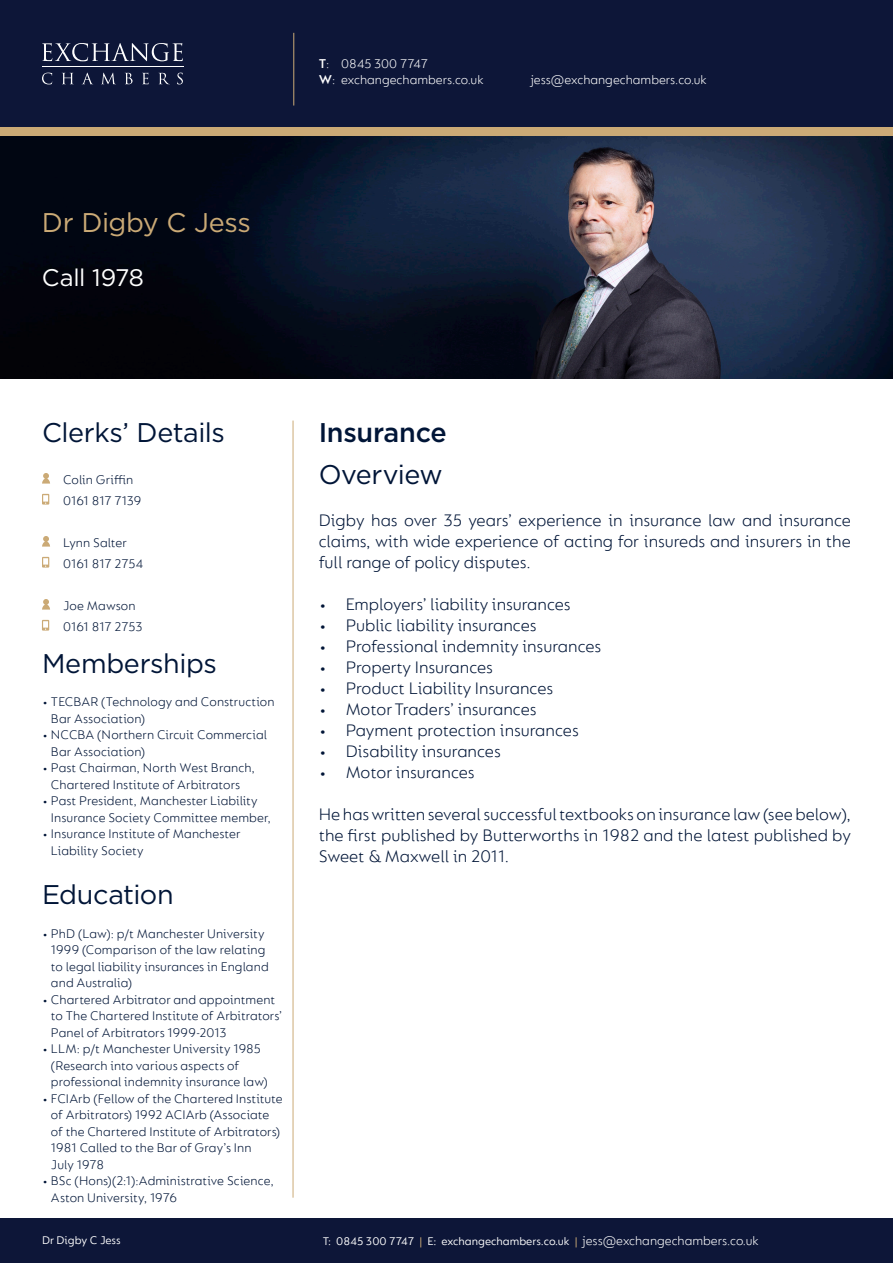
<style>
.page{position:relative;width:893px;height:1263px;background:#fff}
.page>*{position:absolute;margin:0;border:0;box-sizing:border-box;transform-origin:0 0}
.t1{font:27px "Gotham";letter-spacing:-.015em;color:#001537}
.t2{font:27px "Gotham";letter-spacing:-.015em;color:#cbaa76}
.t3{font:500 27px "Gotham";letter-spacing:-.01em;color:#001537}
.t4{font:24px "Gotham";letter-spacing:-.02em;color:#fff}
.t5{font:300 18px/21px "FS Lucas";color:#001537;text-align:justify}
.t6{font:300 13.5px/16.5px "FS Lucas";letter-spacing:.005em;color:#001537}
.t7{font:300 13.5px/16.2px "FS Lucas";color:#fff}
.t8{font:12px "FS Lucas";color:#fff}
.s1{font-weight:600}
.s2{color:#cbaa76}
.s3{font-weight:300;font-size:13.5px}
</style>
<div class="page">
<div style="left:0;top:64px;width:893px;height:72px;background:#cbaa76"></div>
<div style="left:0;top:0;width:893px;height:127px;background:#0d1638"></div>
<div style="left:0;top:1219px;width:893px;height:44px;background:#0d1638"></div>
<hr style="left:42px;top:67px;width:142px;height:1px;background:#fff">
<svg style="left:42px;top:43px;width:141px;height:18px"></svg>
<svg style="left:42px;top:73px;width:10px;height:11px"></svg>
<svg style="left:62px;top:73px;width:11px;height:11px"></svg>
<svg style="left:82px;top:73px;width:11px;height:11px"></svg>
<svg style="left:102px;top:73px;width:13px;height:11px"></svg>
<svg style="left:125px;top:73px;width:8px;height:11px"></svg>
<svg style="left:142px;top:73px;width:7px;height:11px"></svg>
<svg style="left:159px;top:73px;width:10px;height:11px"></svg>
<svg style="left:177px;top:73px;width:6px;height:11px"></svg>
<hr style="left:293px;top:33px;width:1px;height:73px;background:#cbaa76">
<hr style="left:293px;top:421px;width:1px;height:777px;background:#cbaa76">
<img style="left:0;top:136px;width:893px;height:242px">
<svg style="left:42px;top:494px;width:7px;height:11px"></svg>
<svg style="left:42px;top:557px;width:7px;height:11px"></svg>
<svg style="left:42px;top:473px;width:8px;height:11px"></svg>
<svg style="left:42px;top:536px;width:8px;height:11px"></svg>
<svg style="left:42px;top:599px;width:8px;height:11px"></svg>
<svg style="left:42px;top:620px;width:7px;height:11px"></svg>
<p class="t2" style="left:42px;top:205px;width:210px">Dr Digby C Jess</p>
<p class="t4" style="left:42px;top:262px;width:104px">Call 1978</p>
<p class="t7" style="left:319px;top:55px;width:166px"><span class="s1">T</span>: 0845 300 7747<br><span class="s1">W</span>: exchangechambers.co.uk</p>
<p class="t7" style="left:531px;top:71px;width:177px">jess@exchangechambers.co.uk</p>
<p class="t1" style="left:42px;top:415px;width:184px">Clerks’ Details</p>
<p class="t6" style="left:63px;top:468px;width:80px;line-height:21px">Colin Griffin<br>0161 817 7139</p>
<p class="t6" style="left:63px;top:531px;width:82px;line-height:21px">Lynn Salter<br>0161 817 2754</p>
<p class="t6" style="left:63px;top:594px;width:81px;line-height:21px">Joe Mawson<br>0161 817 2753</p>
<p class="t1" style="left:42px;top:646px;width:176px">Memberships</p>
<p class="t6" style="left:51px;top:693px;width:225px;text-indent:-9px">• TECBAR (Technology and Construction<br>Bar Association)</p>
<p class="t6" style="left:51px;top:726px;width:218px;text-indent:-9px">• NCCBA (Northern Circuit Commercial<br>Bar Association)</p>
<p class="t6" style="left:42px;top:759px;width:214px;text-align:center">• Past Chairman, North West Branch,<br>Chartered Institute of Arbitrators</p>
<p class="t6" style="left:51px;top:792px;width:222px;text-indent:-9px">• Past President, Manchester Liability<br>Insurance Society Committee member,</p>
<p class="t6" style="left:51px;top:825px;width:191px;text-indent:-9px">• Insurance Institute of Manchester<br>Liability Society</p>
<p class="t1" style="left:42px;top:877px;width:133px">Education</p>
<p class="t6" style="left:51px;top:925px;width:219px;text-indent:-9px">• PhD (Law): p/t Manchester University 1999 (Comparison of the law relating to legal liability insurances in England and Australia)</p>
<p class="t6" style="left:51px;top:991px;width:233px;text-indent:-9px">• Chartered Arbitrator and appointment to The Chartered Institute of Arbitrators’<br>Panel of Arbitrators 1999-2013</p>
<p class="t6" style="left:51px;top:1040px;width:218px;text-indent:-9px">• LLM: p/t Manchester University 1985 (Research into various aspects of professional indemnity insurance law)</p>
<p class="t6" style="left:51px;top:1090px;width:233px;text-indent:-9px">• FCIArb (Fellow of the Chartered Institute of Arbitrators) 1992 ACIArb (Associate of the Chartered Institute of Arbitrators)<br>1981 Called to the Bar of Gray’s Inn<br>July 1978</p>
<p class="t6" style="left:51px;top:1172px;width:224px;text-indent:-9px">• BSc (Hons)(2:1):Administrative Science,<br>Aston University, 1976</p>
<p class="t3" style="left:319px;top:414px;width:130px">Insurance</p>
<p class="t1" style="left:319px;top:457px;width:126px">Overview</p>
<p class="t5" style="left:319px;top:509px;width:534px">Digby has over 35 years’ experience in insurance law and insurance claims, with wide experience of acting for insureds and insurers in the full range of policy disputes.</p>
<p class="t5" style="left:319px;top:593px;width:254px">• Employers’ liability insurances</p>
<p class="t5" style="left:319px;top:614px;width:219px">• Public liability insurances</p>
<p class="t5" style="left:319px;top:635px;width:284px">• Professional indemnity insurances</p>
<p class="t5" style="left:319px;top:656px;width:176px">• Property Insurances</p>
<p class="t5" style="left:319px;top:677px;width:236px">• Product Liability Insurances</p>
<p class="t5" style="left:319px;top:698px;width:219px">• Motor Traders’ insurances</p>
<p class="t5" style="left:319px;top:719px;width:262px">• Payment protection insurances</p>
<p class="t5" style="left:319px;top:740px;width:184px">• Disability insurances</p>
<p class="t5" style="left:319px;top:761px;width:158px">• Motor insurances</p>
<p class="t5" style="left:319px;top:803px;width:534px">He has written several successful textbooks on insurance law (see below), the first published by Butterworths in 1982 and the latest published by Sweet &amp; Maxwell in 2011.</p>
<p class="t8" style="left:42px;top:1233px;width:80px">Dr Digby C Jess</p>
<p class="t8" style="left:323px;top:1235px;width:437px">T: 0845 300 7747 <span class="s2">|</span> E: exchangechambers.co.uk <span class="s2">|</span> <span class="s3">jess@exchangechambers.co.uk</span></p>
</div>
